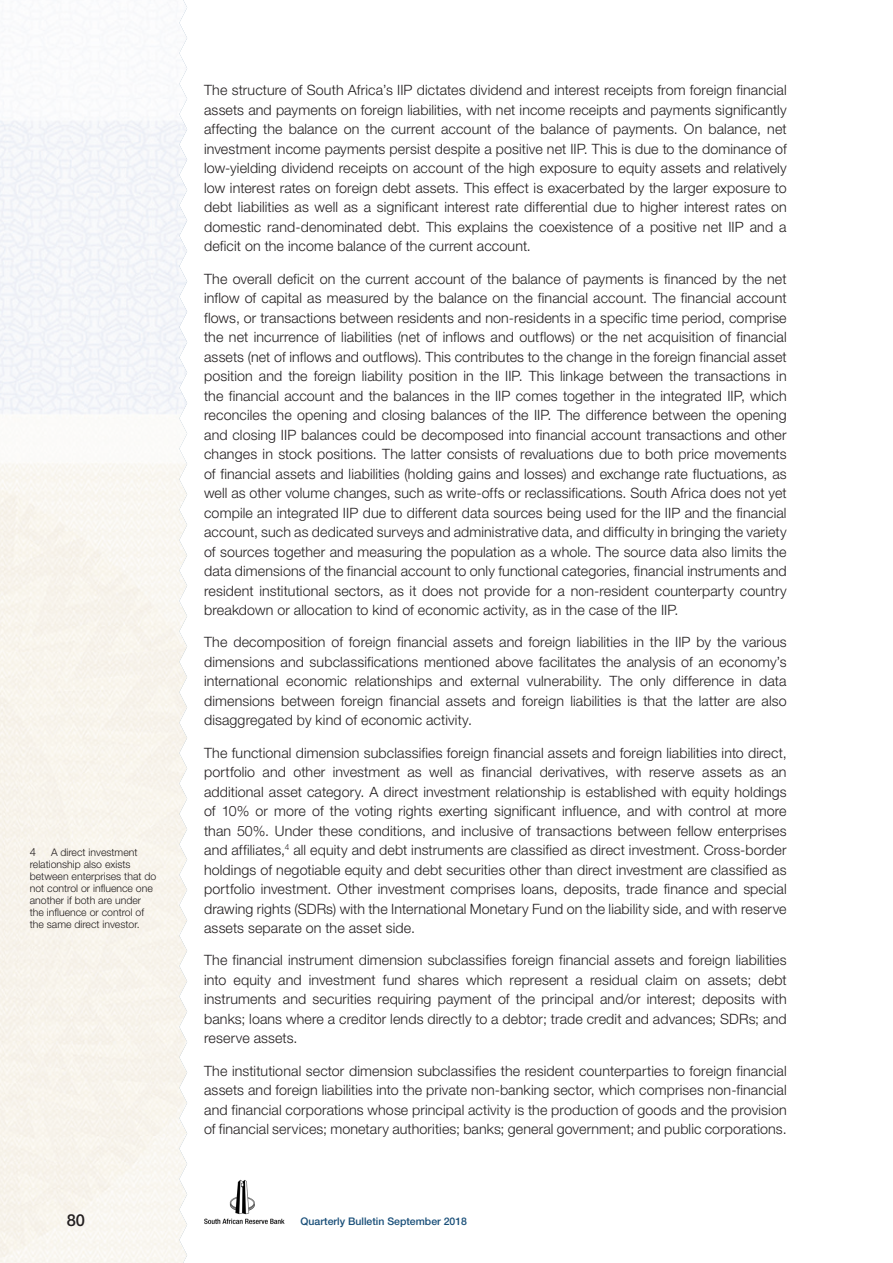
<style>
.page{position:relative;width:893px;height:1263px;background:#fff}
.page>*{position:absolute;margin:0;border:0;box-sizing:border-box;transform-origin:0 0}
.t1{font:500 16.5px "Helvetica Neue LT Pro";color:#231f20}
.Body_Text{font:300 14.25px/19.5px "Helvetica Neue LT Pro";letter-spacing:.01em;color:#231f20;text-align:justify}
._1__Body_text_footno{font:300 11.25px "Helvetica Neue LT Pro";color:#231f20}
._1__Body_text_footno-2{font:300 10.5px/12px "Helvetica Neue LT Pro";color:#231f20}
.t2{font:500 10.5px "Helvetica Neue LT Pro";color:#184e78}
</style>
<div class="page">
<img style="left:204px;top:1179px;width:81px;height:46px">
<p class="_1__Body_text_footno" style="left:30px;top:845px;width:8px">4</p>
<p class="_1__Body_text_footno-2" style="left:30px;top:846px;width:128px;text-indent:21px">A direct investment relationship also exists between enterprises that do not control or influence one another if both are under the influence or control of the same direct investor.</p>
<p class="Body_Text" style="left:204px;top:80px;width:584px">The structure of South Africa’s IIP dictates dividend and interest receipts from foreign financial assets and payments on foreign liabilities, with net income receipts and payments significantly affecting the balance on the current account of the balance of payments. On balance, net investment income payments persist despite a positive net IIP. This is due to the dominance of low-yielding dividend receipts on account of the high exposure to equity assets and relatively low interest rates on foreign debt assets. This effect is exacerbated by the larger exposure to debt liabilities as well as a significant interest rate differential due to higher interest rates on domestic rand-denominated debt. This explains the coexistence of a positive net IIP and a deficit on the income balance of the current account.</p>
<p class="Body_Text" style="left:204px;top:268px;width:584px">The overall deficit on the current account of the balance of payments is financed by the net inflow of capital as measured by the balance on the financial account. The financial account flows, or transactions between residents and non-residents in a specific time period, comprise the net incurrence of liabilities (net of inflows and outflows) or the net acquisition of financial assets (net of inflows and outflows). This contributes to the change in the foreign financial asset position and the foreign liability position in the IIP. This linkage between the transactions in the financial account and the balances in the IIP comes together in the integrated IIP, which reconciles the opening and closing balances of the IIP. The difference between the opening and closing IIP balances could be decomposed into financial account transactions and other changes in stock positions. The latter consists of revaluations due to both price movements of financial assets and liabilities (holding gains and losses) and exchange rate fluctuations, as well as other volume changes, such as write-offs or reclassifications. South Africa does not yet compile an integrated IIP due to different data sources being used for the IIP and the financial account, such as dedicated surveys and administrative data, and difficulty in bringing the variety of sources together and measuring the population as a whole. The source data also limits the data dimensions of the financial account to only functional categories, financial instruments and resident institutional sectors, as it does not provide for a non-resident counterparty country breakdown or allocation to kind of economic activity, as in the case of the IIP.</p>
<p class="Body_Text" style="left:204px;top:632px;width:584px">The decomposition of foreign financial assets and foreign liabilities in the IIP by the various dimensions and subclassifications mentioned above facilitates the analysis of an economy’s international economic relationships and external vulnerability. The only difference in data dimensions between foreign financial assets and foreign liabilities is that the latter are also disaggregated by kind of economic activity.</p>
<p class="Body_Text" style="left:204px;top:742px;width:584px">The functional dimension subclassifies foreign financial assets and foreign liabilities into direct, portfolio and other investment as well as financial derivatives, with reserve assets as an additional asset category. A direct investment relationship is established with equity holdings of 10% or more of the voting rights exerting significant influence, and with control at more than 50%. Under these conditions, and inclusive of transactions between fellow enterprises and affiliates,<sup>4</sup> all equity and debt instruments are classified as direct investment. Cross-border holdings of negotiable equity and debt securities other than direct investment are classified as portfolio investment. Other investment comprises loans, deposits, trade finance and special drawing rights (SDRs) with the International Monetary Fund on the liability side, and with reserve assets separate on the asset side.</p>
<p class="Body_Text" style="left:204px;top:950px;width:584px">The financial instrument dimension subclassifies foreign financial assets and foreign liabilities into equity and investment fund shares which represent a residual claim on assets; debt instruments and securities requiring payment of the principal and/or interest; deposits with banks; loans where a creditor lends directly to a debtor; trade credit and advances; SDRs; and reserve assets.</p>
<p class="Body_Text" style="left:204px;top:1060px;width:584px">The institutional sector dimension subclassifies the resident counterparties to foreign financial assets and foreign liabilities into the private non-banking sector, which comprises non-financial and financial corporations whose principal activity is the production of goods and the provision of financial services; monetary authorities; banks; general government; and public corporations.</p>
<p class="t1" style="left:67px;top:1210px;width:20px">80</p>
<p class="t2" style="left:301px;top:1214px;width:168px">Quarterly Bulletin September 2018</p>
</div>
